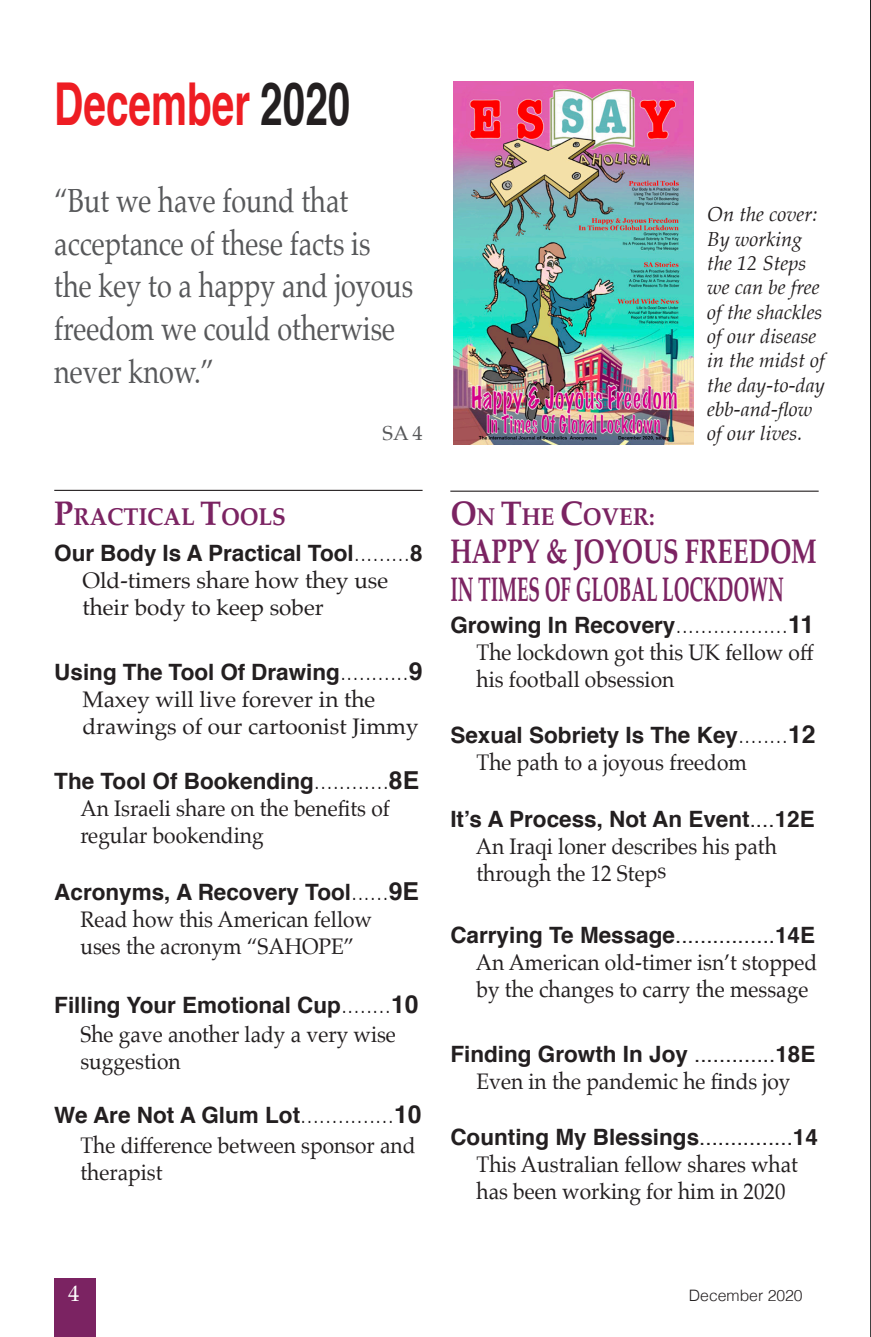
<style>
.page{position:relative;width:871px;height:1337px;background:#fff}
.page>*{position:absolute;margin:0;border:0;box-sizing:border-box;transform-origin:0 0}
.t1{font:700 59.18px "Helvetica";color:#ee1d23;scale:.68 1}
.t2{font:700 34.43px "Palatino";color:#7b2362;scale:.55 1}
.t3{font:700 34.43px "Palatino";color:#7b2362;scale:.74 1}
.t4{font:33.52px/42.8px "Palatino";color:#57585a;scale:.81 1}
.t5{font:700 24.53px "Palatino";color:#7b2362;scale:.92 1}
.t6{font:22.5px/27px "Palatino";color:#231f20;scale:.93 1}
.t7{font:700 22.5px "Helvetica";color:#231f20}
.t8{font:22.5px/27px "Palatino";color:#231f20}
.t9{font:300 22.5px "Helvetica";color:#231f20}
.t10{font:22.5px "Palatino";color:#fff}
.t11{font:italic 20.25px/24.3px "Palatino";color:#231f20}
.t12{font:20.25px "Palatino";color:#57585a}
.t13{font:300 15.75px "Helvetica";color:#231f20}
.s1{color:#231f20}
.s2{font-size:34.43px}
.s3{font-weight:300}
.s4{font-size:24.75px}
.s5{font-weight:700}
.s6{font-weight:700;font-size:24.75px}
.s7{font-weight:400}
</style>
<div class="page">
<hr style="left:870px;top:0;width:1px;height:1336px;background:#000">
<hr style="left:450px;top:490px;width:368px;height:2px;background:#231f20">
<hr style="left:54px;top:490px;width:368px;height:1px;background:#231f20">
<img style="left:453px;top:82px;width:240px;height:363px">
<div style="left:54px;top:1278px;width:42px;height:58px;background:#7b2362"></div>
<p class="t1" style="left:54px;top:57px;width:437px">December <span class="s1">2020</span></p>
<p class="t4" style="left:54px;top:179px;width:445px">“But we have found that acceptance of these facts is the key to a happy and joyous freedom we could otherwise never know.”</p>
<p class="t12" style="left:382px;top:416px;width:42px">SA 4</p>
<p class="t5" style="left:54px;top:495px;width:253px"><span class="s2">P</span>RACTICAL <span class="s2">T</span>OOLS</p>
<p class="t7" style="left:54px;top:534px;width:370px">Our Body Is A Practical Tool<span class="s3">.........</span>8</p>
<p class="t8" style="left:82px;top:566px;width:307px">Old-timers share how they use their body to keep sober</p>
<p class="t7" style="left:54px;top:654px;width:370px">Using The Tool Of Drawing<span class="s3">...........</span><span class="s4">9</span></p>
<p class="t8" style="left:82px;top:686px;width:338px">Maxey will live forever in the drawings of our cartoonist Jimmy</p>
<p class="t7" style="left:54px;top:763px;width:366px">The Tool Of Bookending<span class="s3">............</span><span class="s4">8E</span></p>
<p class="t6" style="left:80px;top:794px;width:334px">An Israeli share on the benefits of regular bookending</p>
<p class="t7" style="left:54px;top:873px;width:366px">Acronyms, A Recovery Tool<span class="s3">......</span><span class="s4">9E</span></p>
<p class="t6" style="left:80px;top:905px;width:315px">Read how this American fellow uses the acronym “SAHOPE”</p>
<p class="t7" style="left:54px;top:986px;width:366px">Filling Your Emotional Cup<span class="s3">........</span><span class="s4">10</span></p>
<p class="t6" style="left:80px;top:1020px;width:341px">She gave another lady a very wise suggestion</p>
<p class="t7" style="left:54px;top:1097px;width:369px">We Are Not A Glum Lot<span class="s3">...............</span><span class="s4">10</span></p>
<p class="t6" style="left:80px;top:1131px;width:362px">The difference between sponsor and therapist</p>
<p class="t11" style="left:707px;top:202px;width:119px">On the cover:<br>By working the 12 Steps we can be free of the shackles of our disease in the midst of the day-to-day ebb-and-flow of our lives.</p>
<p class="t5" style="left:450px;top:496px;width:224px"><span class="s2">O</span>N <span class="s2">T</span>HE <span class="s2">C</span>OVER:</p>
<p class="t3" style="left:450px;top:522px;width:497px">HAPPY &amp; JOYOUS FREEDOM</p>
<p class="t2" style="left:450px;top:559px;width:608px">IN TIMES OF GLOBAL LOCKDOWN</p>
<p class="t9" style="left:450px;top:605px;width:365px"><span class="s5">Growing In Recovery</span>..................<span class="s6">11</span></p>
<p class="t6" style="left:476px;top:638px;width:364px">The lockdown got this UK fellow off his football obsession</p>
<p class="t7" style="left:450px;top:717px;width:367px">Sexual Sobriety Is The Key<span class="s3">........</span><span class="s4">12</span></p>
<p class="t6" style="left:476px;top:749px;width:292px">The path to a joyous freedom</p>
<p class="t7" style="left:450px;top:800px;width:366px">It’s A Process, Not An Event<span class="s7">....</span>12E</p>
<p class="t6" style="left:476px;top:832px;width:325px">An Iraqi loner describes his path through the 12 Steps</p>
<p class="t7" style="left:450px;top:917px;width:366px">Carrying Te Message<span class="s7">................</span>14E</p>
<p class="t6" style="left:476px;top:949px;width:369px">An American old-timer isn’t stopped by the changes to carry the message</p>
<p class="t7" style="left:450px;top:1036px;width:367px">Finding Growth In Joy <span class="s7">.............</span>18E</p>
<p class="t6" style="left:476px;top:1067px;width:339px">Even in the pandemic he finds joy</p>
<p class="t7" style="left:450px;top:1119px;width:369px">Counting My Blessings<span class="s7">...............</span>14</p>
<p class="t6" style="left:476px;top:1151px;width:347px">This Australian fellow shares what has been working for him in 2020</p>
<p class="t10" style="left:68px;top:1275px;width:13px">4</p>
<p class="t13" style="left:689px;top:1282px;width:115px">December 2020</p>
</div>
